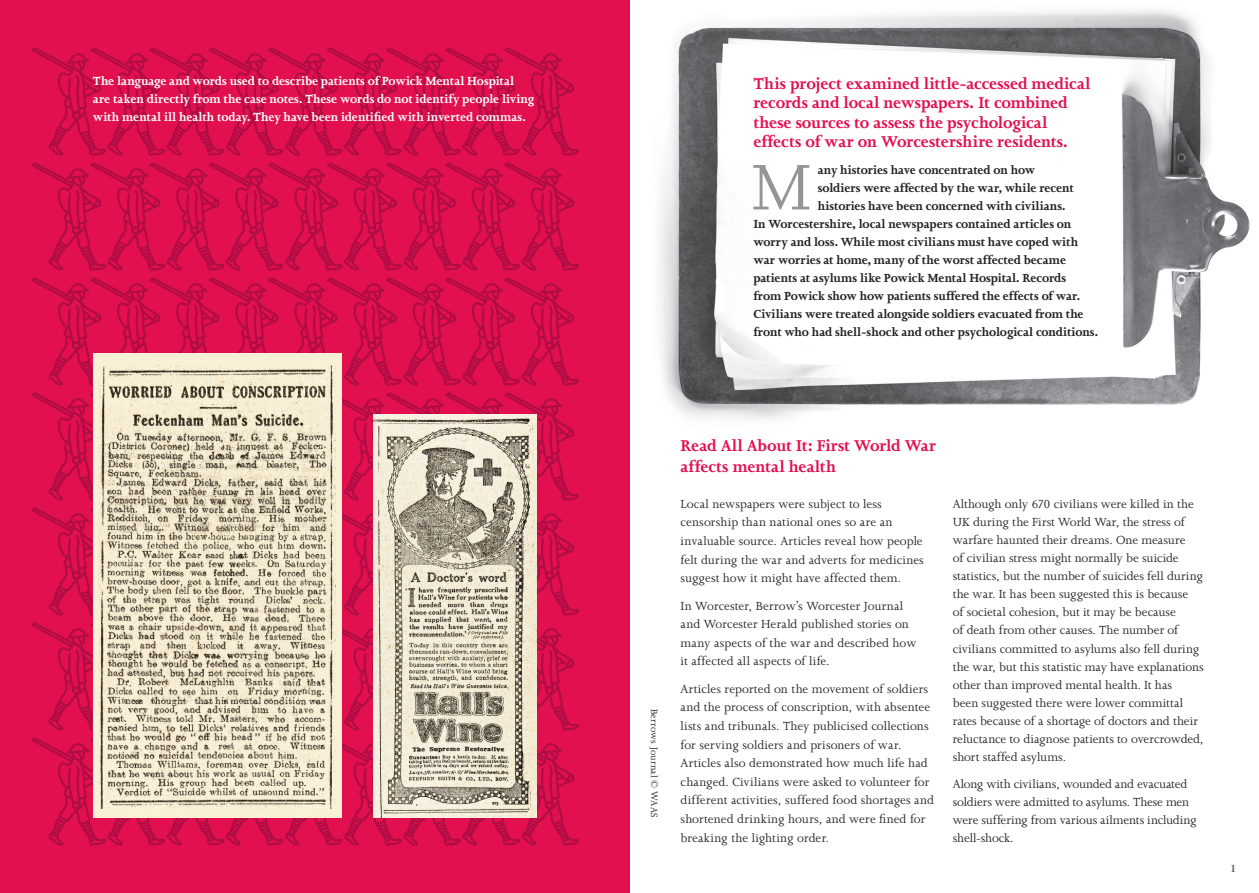
<style>
.page{position:relative;width:1259px;height:893px;background:#fff}
.page>*{position:absolute;margin:0;border:0;box-sizing:border-box;transform-origin:0 0}
.t1{font:700 18px/19.5px "Joanna";color:#e2104f}
.t2{font:13.5px/18.1px "Joanna";color:#231f20}
.t3{font:700 13.5px "Joanna";letter-spacing:-.005em;color:#231f20}
.t4{font:700 13.5px/18px "Joanna";color:#fff}
.t5{font:700 12px "Joanna";color:#57585a}
.t6{font:10.5px "Joanna";letter-spacing:.025em;color:#231f20}
</style>
<div class="page">
<img style="left:629px;top:0;width:621px;height:450px">
<div style="left:0;top:0;width:629px;height:893px;background:#e2104f"></div>
<svg style="left:31px;top:47px;width:548px;height:109px"></svg>
<svg style="left:31px;top:162px;width:548px;height:109px"></svg>
<svg style="left:31px;top:277px;width:548px;height:109px"></svg>
<svg style="left:31px;top:392px;width:548px;height:109px"></svg>
<svg style="left:31px;top:507px;width:548px;height:109px"></svg>
<svg style="left:31px;top:622px;width:548px;height:109px"></svg>
<svg style="left:31px;top:737px;width:548px;height:109px"></svg>
<img style="left:374px;top:415px;width:162px;height:402px">
<div style="left:93px;top:353px;width:248px;height:464px;background:#faf0d5"></div>
<img style="left:98px;top:365px;width:237px;height:444px">
<svg style="left:753px;top:165px;width:56px;height:44px"></svg>
<p class="t4" style="left:93px;top:72px;width:443px">The language and words used to describe patients of Powick Mental Hospital are taken directly from the case notes. These words do not identify people living with mental ill health today. They have been identified with inverted commas.</p>
<p class="t1" style="left:753px;top:74px;width:339px">This project examined little-accessed medical records and local newspapers. It combined these sources to assess the psychological effects of war on Worcestershire residents.</p>
<p class="t3" style="left:817px;top:162px;width:219px">any histories have concentrated on how</p>
<p class="t3" style="left:817px;top:180px;width:258px">soldiers were affected by the war, while recent</p>
<p class="t3" style="left:817px;top:198px;width:249px">histories have been concerned with civilians.</p>
<p class="t3" style="left:753px;top:216px;width:319px">In Worcestershire, local newspapers contained articles on</p>
<p class="t3" style="left:753px;top:234px;width:326px">worry and loss. While most civilians must have coped with</p>
<p class="t3" style="left:753px;top:252px;width:314px">war worries at home, many of the worst affected became</p>
<p class="t3" style="left:753px;top:270px;width:314px">patients at asylums like Powick Mental Hospital. Records</p>
<p class="t3" style="left:753px;top:288px;width:328px">from Powick show how patients suffered the effects of war.</p>
<p class="t3" style="left:753px;top:306px;width:332px">Civilians were treated alongside soldiers evacuated from the</p>
<p class="t3" style="left:753px;top:324px;width:346px">front who had shell-shock and other psychological conditions.</p>
<p class="t6" style="left:660px;top:709px;width:110px;rotate:90deg">Berrows Journal © WAAS</p>
<p class="t1" style="left:680px;top:435px;width:257px;line-height:21px">Read All About It: First World War affects mental health</p>
<p class="t2" style="left:680px;top:495px;width:245px;line-height:18.6px">Local newspapers were subject to less censorship than national ones so are an invaluable source. Articles reveal how people felt during the war and adverts for medicines suggest how it might have affected them.</p>
<p class="t2" style="left:680px;top:596px;width:237px;line-height:18.6px">In Worcester, Berrow’s Worcester Journal and Worcester Herald published stories on many aspects of the war and described how it affected all aspects of life.</p>
<p class="t2" style="left:680px;top:679px;width:255px;line-height:18.6px">Articles reported on the movement of soldiers and the process of conscription, with absentee lists and tribunals. They publicised collections for serving soldiers and prisoners of war.<br>Articles also demonstrated how much life had changed. Civilians were asked to volunteer for different activities, suffered food shortages and shortened drinking hours, and were fined for breaking the lighting order.</p>
<p class="t2" style="left:952px;top:495px;width:253px">Although only 670 civilians were killed in the UK during the First World War, the stress of warfare haunted their dreams. One measure<br>of civilian stress might normally be suicide statistics, but the number of suicides fell during the war. It has been suggested this is because<br>of societal cohesion, but it may be because<br>of death from other causes. The number of civilians committed to asylums also fell during the war, but this statistic may have explanations other than improved mental health. It has<br>been suggested there were lower committal rates because of a shortage of doctors and their reluctance to diagnose patients to overcrowded, short staffed asylums.</p>
<p class="t2" style="left:952px;top:775px;width:245px">Along with civilians, wounded and evacuated soldiers were admitted to asylums. These men were suffering from various ailments including shell-shock.</p>
<p class="t5" style="left:1230px;top:862px;width:8px">1</p>
</div>
